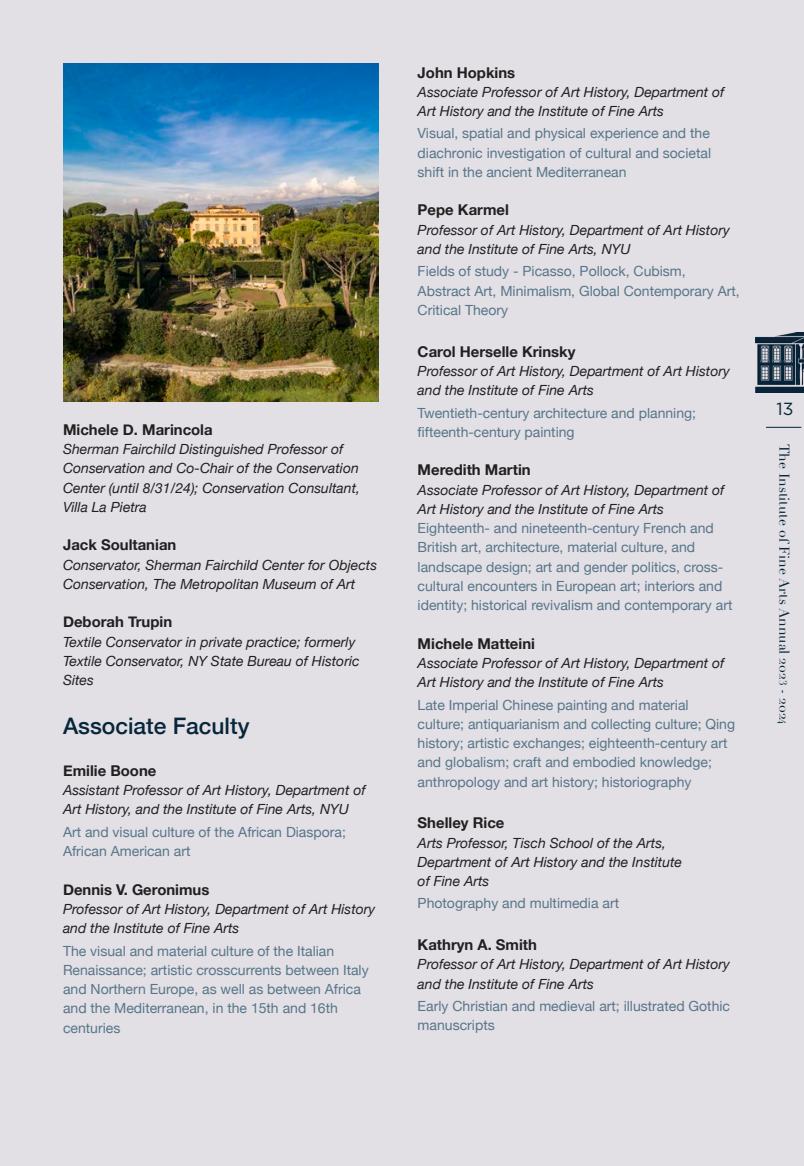
<style>
.page{position:relative;width:804px;height:1166px;background:#fff}
.page>*{position:absolute;margin:0;border:0;box-sizing:border-box;transform-origin:0 0}
.basic_-_miniHeader_Larger{font:500 22.75px "Helvetica Neue";color:#06263a}
.t1{font:17.5px "Gotham";color:#06263a}
.t2{font:700 14.88px "Helvetica Neue";color:#231f20}
.t3{font:14px/19.2px "Helvetica Neue";color:#577689}
.t4{font:italic 14px/19.2px "Helvetica Neue";color:#231f20}
.t5{font:14px "Didot";color:#06263a}
.s1{font-size:10.5px}
</style>
<div class="page">
<div style="left:0;top:0;width:803px;height:1166px;background:#e2dfe5"></div>
<hr style="left:765px;top:427px;width:36px;height:1px;background:#06263a">
<img style="left:755px;top:332px;width:48px;height:60px">
<img style="left:63px;top:63px;width:315px;height:338px">
<h3 class="t2" style="left:63px;top:418px;width:151px">Michele D. Marincola</h3>
<p class="t4" style="left:63px;top:440px;width:298px">Sherman Fairchild Distinguished Professor of Conservation and Co-Chair of the Conservation Center (until 8/31/24); Conservation Consultant, Villa La Pietra</p>
<h3 class="t2" style="left:63px;top:533px;width:115px">Jack Soultanian</h3>
<p class="t4" style="left:63px;top:556px;width:315px">Conservator, Sherman Fairchild Center for Objects<br>Conservation, The Metropolitan Museum of Art</p>
<h3 class="t2" style="left:63px;top:610px;width:111px">Deborah Trupin</h3>
<p class="t4" style="left:63px;top:633px;width:298px">Textile Conservator in private practice; formerly<br>Textile Conservator, NY State Bureau of Historic<br>Sites</p>
<h3 class="basic_-_miniHeader_Larger" style="left:63px;top:708px;width:188px">Associate Faculty</h3>
<h3 class="t2" style="left:63px;top:759px;width:95px">Emilie Boone</h3>
<p class="t4" style="left:63px;top:781px;width:304px">Assistant Professor of Art History, Department of<br>Art History, and the Institute of Fine Arts, NYU</p>
<p class="t3" style="left:63px;top:823px;width:284px">Art and visual culture of the African Diaspora;<br>African American art</p>
<h3 class="t2" style="left:63px;top:877px;width:148px">Dennis V. Geronimus</h3>
<p class="t4" style="left:63px;top:900px;width:313px">Professor of Art History, Department of Art History and the Institute of Fine Arts</p>
<p class="t3" style="left:63px;top:941px;width:307px">The visual and material culture of the Italian Renaissance; artistic crosscurrents between Italy and Northern Europe, as well as between Africa and the Mediterranean, in the 15th and 16th centuries</p>
<h3 class="t2" style="left:417px;top:61px;width:99px">John Hopkins</h3>
<p class="t4" style="left:417px;top:83px;width:308px">Associate Professor of Art History, Department of<br>Art History and the Institute of Fine Arts</p>
<p class="t3" style="left:417px;top:125px;width:295px;text-align:justify">Visual, spatial and physical experience and the diachronic investigation of cultural and societal shift in the ancient Mediterranean</p>
<h3 class="t2" style="left:417px;top:198px;width:93px">Pepe Karmel</h3>
<p class="t4" style="left:417px;top:221px;width:313px">Professor of Art History, Department of Art History and the Institute of Fine Arts, NYU</p>
<p class="t3" style="left:417px;top:263px;width:323px">Fields of study - Picasso, Pollock, Cubism,<br>Abstract Art, Minimalism, Global Contemporary Art,<br>Critical Theory</p>
<h3 class="t2" style="left:417px;top:339px;width:159px">Carol Herselle Krinsky</h3>
<p class="t4" style="left:417px;top:362px;width:313px">Professor of Art History, Department of Art History and the Institute of Fine Arts</p>
<p class="t3" style="left:417px;top:404px;width:280px">Twentieth-century architecture and planning; fifteenth-century painting</p>
<h3 class="t2" style="left:417px;top:458px;width:114px">Meredith Martin</h3>
<p class="t4" style="left:417px;top:481px;width:308px">Associate Professor of Art History, Department of<br>Art History and the Institute of Fine Arts</p>
<h3 class="t3" style="left:417px;top:519px;width:316px">Eighteenth- and nineteenth-century French and British art, architecture, material culture, and landscape design; art and gender politics, cross&shy;cultural encounters in European art; interiors and identity; historical revivalism and contemporary art</h3>
<h3 class="t2" style="left:417px;top:631px;width:119px">Michele Matteini</h3>
<p class="t4" style="left:417px;top:654px;width:308px">Associate Professor of Art History, Department of<br>Art History and the Institute of Fine Arts</p>
<p class="t3" style="left:417px;top:695px;width:319px">Late Imperial Chinese painting and material culture; antiquarianism and collecting culture; Qing history; artistic exchanges; eighteenth-century art and globalism; craft and embodied knowledge; anthropology and art history; historiography</p>
<h3 class="t2" style="left:417px;top:811px;width:88px">Shelley Rice</h3>
<p class="t4" style="left:417px;top:833px;width:266px">Arts Professor, Tisch School of the Arts,<br>Department of Art History and the Institute of Fine Arts</p>
<p class="t3" style="left:417px;top:894px;width:203px">Photography and multimedia art</p>
<h3 class="t2" style="left:417px;top:933px;width:121px">Kathryn A. Smith</h3>
<p class="t4" style="left:417px;top:955px;width:313px">Professor of Art History, Department of Art History and the Institute of Fine Arts</p>
<p class="t3" style="left:417px;top:997px;width:314px">Early Christian and medieval art; illustrated Gothic manuscripts</p>
<p class="t1" style="left:776px;top:397px;width:18px">13</p>
<p class="t5" style="left:792px;top:443px;width:282px;rotate:90deg">The Institute of Fine Arts Annual 202<span class="s1">3</span> - 202<span class="s1">4</span></p>
</div>
